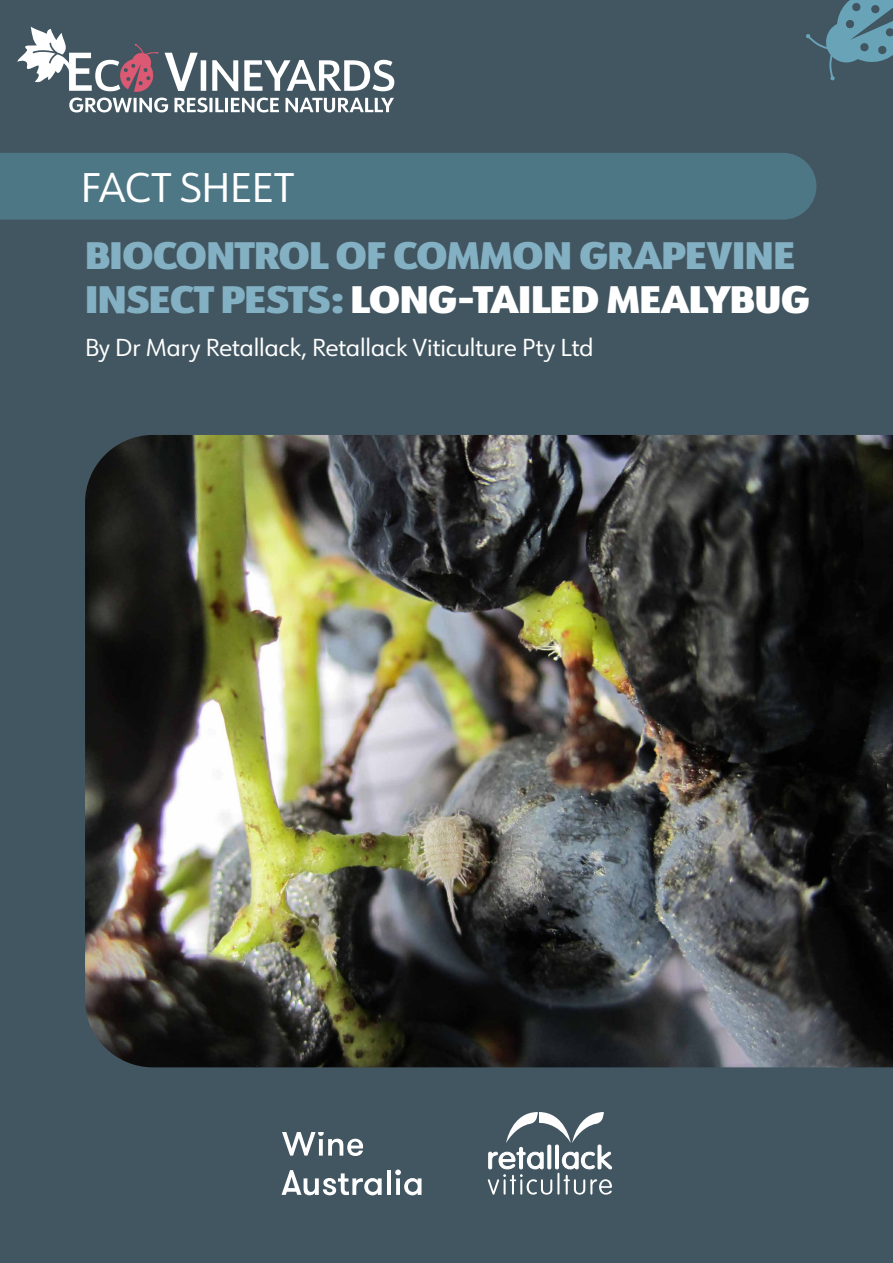
<style>
.page{position:relative;width:893px;height:1263px;background:#425661}
.page>*{position:absolute;margin:0;border:0;box-sizing:border-box;transform-origin:0 0}
.Heading_1{font:40.5px "URW Form";letter-spacing:-.01em;color:#fff}
.t1{font:37.5px/44.2px "URW Form Poster";letter-spacing:-.01em;color:#83b1c3}
.t2{font:24px "URW Form";letter-spacing:-.01em;color:#fff}
.s1{color:#fff}
</style>
<div class="page">
<img style="left:85px;top:435px;width:808px;height:632px">
<svg style="left:69px;top:98px;width:325px;height:14px"></svg>
<svg style="left:17px;top:27px;width:377px;height:65px"></svg>
<div style="left:0;top:153px;width:816px;height:67px;background:#4e7786"></div>
<svg style="left:806px;top:0;width:87px;height:81px"></svg>
<svg style="left:488px;top:1112px;width:124px;height:82px"></svg>
<svg style="left:282px;top:1133px;width:81px;height:23px"></svg>
<svg style="left:282px;top:1170px;width:100px;height:25px"></svg>
<hr style="left:387px;top:1170px;width:4px;height:25px;background:#fff">
<svg style="left:395px;top:1169px;width:26px;height:26px"></svg>
<p class="Heading_1" style="left:81px;top:160px;width:214px">FACT SHEET</p>
<p class="t1" style="left:85px;top:231px;width:726px">BIOCONTROL OF COMMON GRAPEVINE<br>INSECT PESTS: <span class="s1">LONG-TAILED MEALYBUG</span></p>
<p class="t2" style="left:85px;top:331px;width:510px">By Dr Mary Retallack, Retallack Viticulture Pty Ltd</p>
</div>
